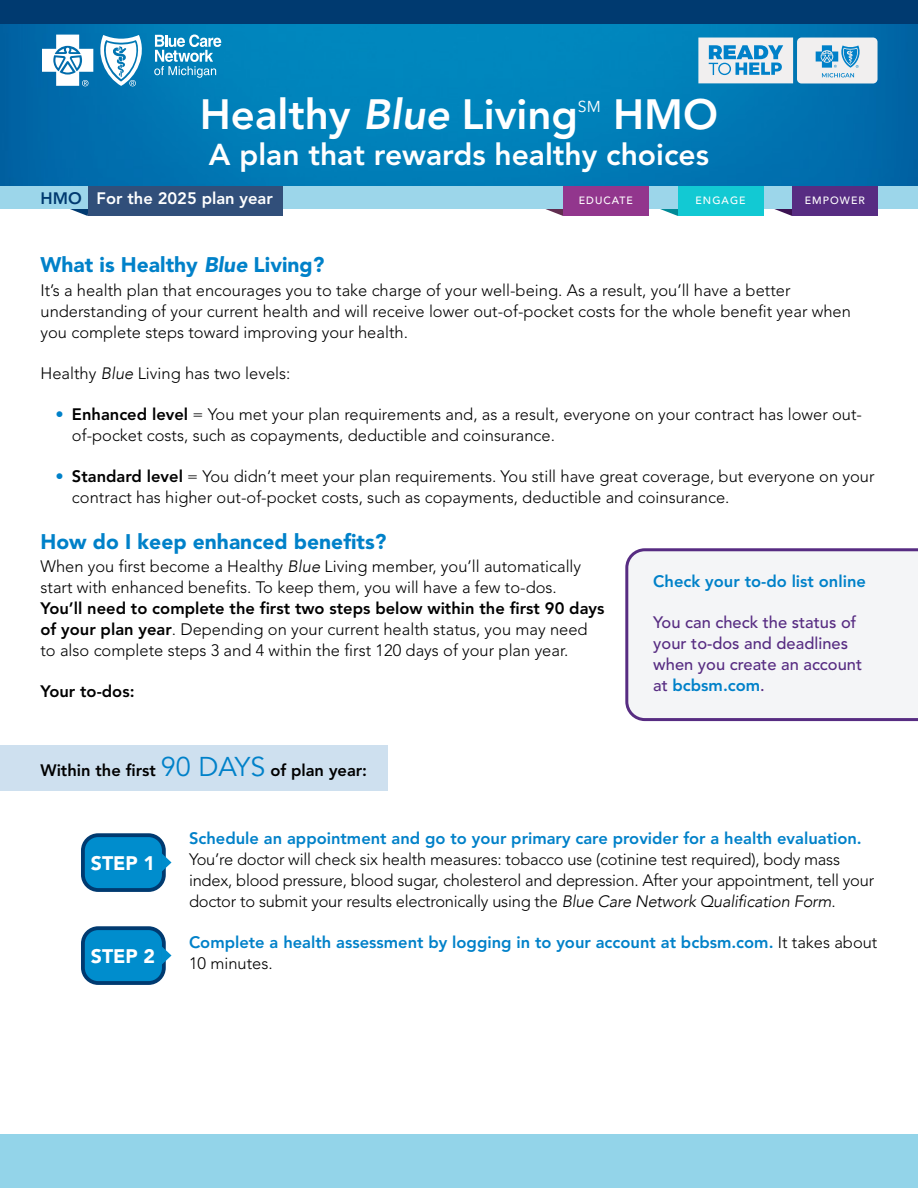
<style>
.page{position:relative;width:918px;height:1188px;background:#fff}
.page>*{position:absolute;margin:0;border:0;box-sizing:border-box;transform-origin:0 0}
.t1{font:800 42px "Avenir LT Std";color:#fff}
.t2{font:800 30px "Avenir LT Std";color:#fff}
.t3{font:900 21px "Avenir LT Std";color:#0081c9}
.t4{font:900 19.5px "Avenir LT Std";color:#fff}
.t5{font:300 16.5px/21px "Avenir LT Std";color:#000}
.t6{font:800 16.5px/21px "Avenir LT Std";color:#0081c9}
.t7{font:500 16.5px/21px "Avenir LT Std";color:#572c82}
.t8{font:800 16.5px "Avenir LT Std";color:#000}
.t9{font:800 16.5px "Avenir LT Std";color:#fff}
.t10{font:15.75px "Avenir LT Std";color:#fff}
.t11{font:500 10.5px "Avenir LT Std";letter-spacing:.1em;color:#fff}
.s1{font-style:italic}
.s2{color:#003a70}
.s3{font-family:"Avenir";font-style:italic}
.s4{font-weight:800;color:#0081c9}
.s5{font-weight:800}
.s6{font-weight:400;font-size:27px;color:#0081c9}
.s7{font-weight:300;color:#000}
</style>
<div class="page">
<svg style="left:70px;top:209px;width:18px;height:7px"></svg>
<svg style="left:545px;top:209px;width:18px;height:7px"></svg>
<svg style="left:660px;top:209px;width:18px;height:7px"></svg>
<svg style="left:774px;top:209px;width:18px;height:7px"></svg>
<img style="left:0;top:24px;width:918px;height:162px">
<div style="left:0;top:1134px;width:918px;height:54px;background:#93d4e9"></div>
<div style="left:0;top:186px;width:918px;height:23px;background:#9cd6ea"></div>
<svg style="left:42px;top:35px;width:105px;height:51px"></svg>
<svg style="left:154px;top:35px;width:67px;height:43px"></svg>
<div style="left:0;top:0;width:918px;height:24px;background:#003a70"></div>
<div style="left:563px;top:186px;width:86px;height:30px;background:#92368d"></div>
<div style="left:678px;top:186px;width:85px;height:30px;background:#12c9d3"></div>
<div style="left:792px;top:186px;width:86px;height:30px;background:#572c82"></div>
<div style="left:0;top:745px;width:388px;height:46px;background:#cee0ef"></div>
<div style="left:625px;top:548px;width:293px;height:173px;background:#f4f5f7"></div>
<div style="left:83px;top:835px;width:81px;height:55px;background:#008dcd;border-radius:15px"></div>
<div style="left:81px;top:833px;width:85px;height:59px;border:4px solid #003a70;border-radius:15px"></div>
<svg style="left:161px;top:853px;width:11px;height:19px"></svg>
<div style="left:83px;top:928px;width:81px;height:55px;background:#008dcd;border-radius:15px"></div>
<div style="left:81px;top:926px;width:85px;height:59px;border:4px solid #003a70;border-radius:15px"></div>
<svg style="left:161px;top:946px;width:11px;height:19px"></svg>
<svg style="left:698px;top:38px;width:180px;height:45px"></svg>
<div style="left:88px;top:186px;width:194px;height:30px;background:#314f7a"></div>
<h1 class="t1" style="left:200px;top:89px;width:380px">Healthy <span class="s1">Blue</span> Living</h1>
<p class="t10" style="left:578px;top:98px;width:24px">SM</p>
<h1 class="t1" style="left:613px;top:89px;width:106px">HMO</h1>
<h2 class="t2" style="left:209px;top:137px;width:502px">A plan that rewards healthy choices</h2>
<p class="t11" style="left:579px;top:194px;width:56px">EDUCATE</p>
<p class="t11" style="left:695px;top:194px;width:52px">ENGAGE</p>
<p class="t11" style="left:805px;top:194px;width:62px">EMPOWER</p>
<p class="t9" style="left:40px;top:188px;width:234px"><span class="s2">HMO</span> For the 2025 plan year</p>
<p class="t3" style="left:40px;top:252px;width:285px">What is Healthy <span class="s1">Blue</span> Living?</p>
<p class="t5" style="left:40px;top:279px;width:812px">It’s a health plan that encourages you to take charge of your well-being. As a result, you’ll have a better understanding of your current health and will receive lower out-of-pocket costs for the whole benefit year when you complete steps toward improving your health.</p>
<p class="t5" style="left:40px;top:363px;width:252px">Healthy <span class="s3">Blue</span> Living has two levels:</p>
<p class="t5" style="left:72px;top:404px;width:792px;text-indent:-16px"><span class="s4">•</span> <span class="s5">Enhanced level</span> = You met your plan requirements and, as a result, everyone on your contract has lower out&shy;of-pocket costs, such as copayments, deductible and coinsurance.</p>
<p class="t5" style="left:72px;top:466px;width:804px;text-indent:-16px"><span class="s4">•</span> <span class="s5">Standard level</span> = You didn’t meet your plan requirements. You still have great coverage, but everyone on your contract has higher out-of-pocket costs, such as copayments, deductible and coinsurance.</p>
<p class="t3" style="left:40px;top:529px;width:348px">How do I keep enhanced benefits?</p>
<p class="t5" style="left:40px;top:556px;width:542px">When you first become a Healthy <span class="s3">Blue</span> Living member, you’ll automatically start with enhanced benefits. To keep them, you will have a few to-dos.</p>
<p class="t5" style="left:40px;top:598px;width:565px"><span class="s5">You’ll need to complete the first two steps below within the first 90 days of your plan year</span>. Depending on your current health status, you may need to also complete steps 3 and 4 within the first 120 days of your plan year.</p>
<p class="t8" style="left:40px;top:682px;width:96px">Your to-dos:</p>
<p class="t6" style="left:653px;top:571px;width:214px">Check your to-do list online</p>
<p class="t7" style="left:653px;top:613px;width:210px">You can check the status of your to-dos and deadlines when you create an account at <span class="s4">bcbsm.com</span>.</p>
<p class="t8" style="left:40px;top:760px;width:328px">Within the first <span class="s6">90 DAYS</span> of plan year:</p>
<p class="t4" style="left:91px;top:852px;width:66px">STEP 1</p>
<p class="t4" style="left:91px;top:945px;width:66px">STEP 2</p>
<p class="t6" style="left:189px;top:828px;width:674px">Schedule an appointment and go to your primary care provider for a health evaluation.</p>
<p class="t5" style="left:189px;top:849px;width:687px">You’re doctor will check six health measures: tobacco use (cotinine test required), body mass index, blood pressure, blood sugar, cholesterol and depression. After your appointment, tell your doctor to submit your results electronically using the <span class="s3">Blue Care Network Qualification Form</span>.</p>
<p class="t6" style="left:189px;top:932px;width:690px">Complete a health assessment by logging in to your account at bcbsm.com. <span class="s7">It takes about<br>10 minutes.</span></p>
</div>
